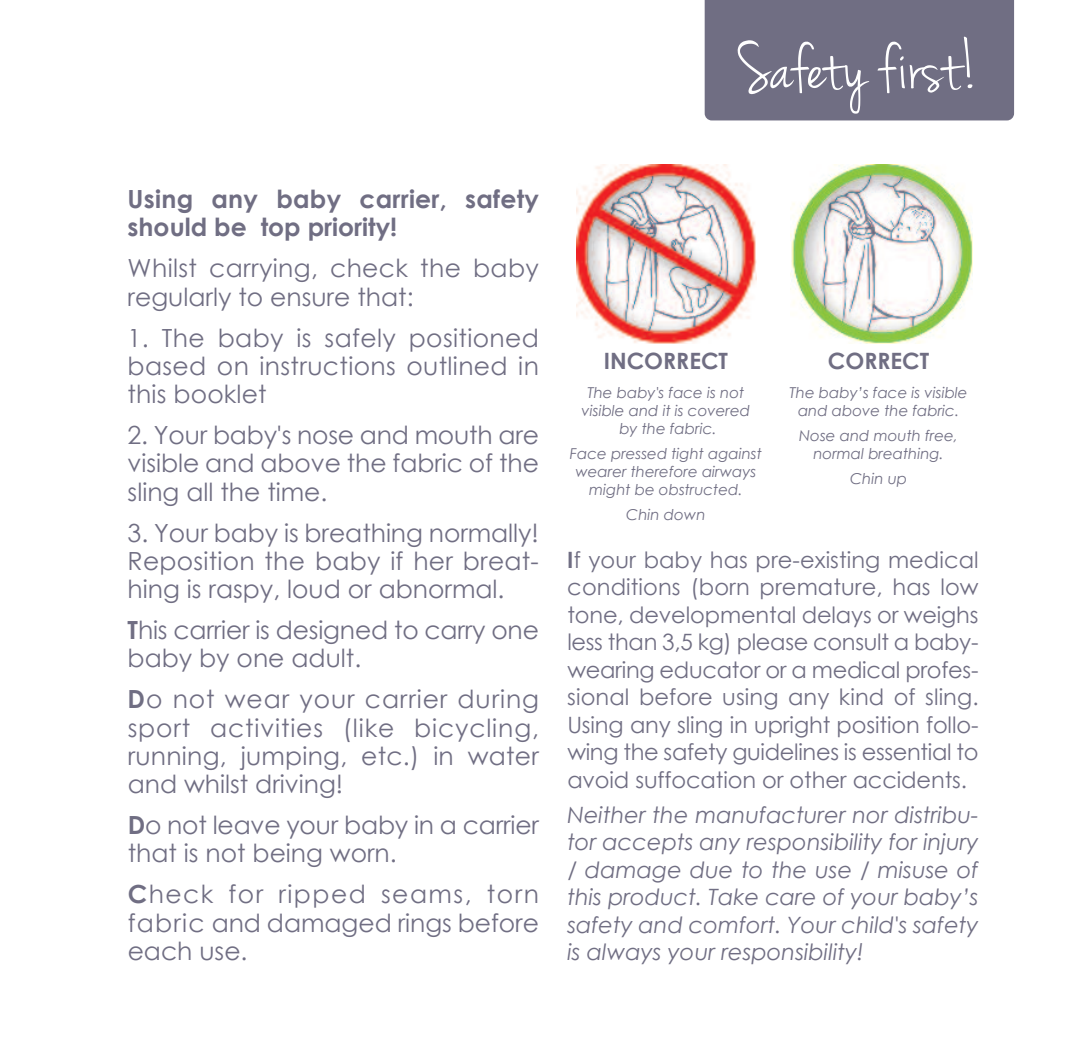
<style>
.page{position:relative;width:1085px;height:1063px;background:#fff}
.page>*{position:absolute;margin:0;border:0;box-sizing:border-box;transform-origin:0 0}
.t1{font:72.5px "Jenna Sue";color:#fff}
.t2{font:25px/28.2px "Century Gothic";color:#706e83;text-align:justify}
.t3{font:700 25px/28.2px "Century Gothic";letter-spacing:.01em;color:#706e83}
.t4{font:22.5px/27.5px "Century Gothic";letter-spacing:-.005em;color:#706e83;text-align:justify}
.t5{font:italic 22.5px/27.5px "Century Gothic";color:#706e83;text-align:justify}
.t6{font:700 22.5px "Century Gothic";color:#706e83}
.t7{font:italic 15px/18px "Century Gothic";color:#706e83;text-align:center}
.s1{font-weight:700}
</style>
<div class="page">
<div style="left:704px;top:0;width:309px;height:120px;background:#706e83"></div>
<img style="left:577px;top:165px;width:179px;height:179px">
<img style="left:790px;top:165px;width:182px;height:179px">
<h1 class="t1" style="left:738px;top:34px;width:242px">Safety first!</h1>
<p class="t3" style="left:128px;top:184px;width:413px">Using any baby carrier, safety should be top priority!</p>
<p class="t2" style="left:128px;top:253px;width:413px">Whilst carrying, check the baby regularly to ensure that:</p>
<p class="t2" style="left:128px;top:323px;width:413px">1. The baby is safely positioned based on instructions outlined in this booklet</p>
<p class="t2" style="left:128px;top:420px;width:413px">2. Your baby's nose and mouth are visible and above the fabric of the sling all the time.</p>
<p class="t2" style="left:128px;top:518px;width:413px">3. Your baby is breathing normally!<br>Reposition the baby if her breat&shy;hing is raspy, loud or abnormal.</p>
<p class="t2" style="left:128px;top:615px;width:413px"><span class="s1">T</span>his carrier is designed to carry one baby by one adult.</p>
<p class="t2" style="left:128px;top:684px;width:413px"><span class="s1">D</span>o not wear your carrier during sport activities (like bicycling, running, jumping, etc.) in water and whilst driving!</p>
<p class="t2" style="left:128px;top:810px;width:413px"><span class="s1">D</span>o not leave your baby in a carrier that is not being worn.</p>
<p class="t2" style="left:128px;top:879px;width:413px"><span class="s1">C</span>heck for ripped seams, torn fabric and damaged rings before each use.</p>
<p class="t6" style="left:603px;top:347px;width:126px">InCorreCT</p>
<p class="t7" style="left:581px;top:383px;width:170px">The baby's face is not visible and it is covered by the fabric.</p>
<p class="t7" style="left:570px;top:444px;width:193px">Face pressed tight against wearer therefore airways might be obstructed.</p>
<p class="t7" style="left:626px;top:505px;width:81px">Chin down</p>
<p class="t6" style="left:827px;top:347px;width:103px">CorreCT</p>
<p class="t7" style="left:789px;top:383px;width:180px">The baby’s face is visible and above the fabric.</p>
<p class="t7" style="left:799px;top:426px;width:160px">Nose and mouth free, normal breathing.</p>
<p class="t7" style="left:850px;top:469px;width:58px">Chin up</p>
<p class="t4" style="left:567px;top:545px;width:413px"><span class="s1">I</span>f your baby has pre-existing medical conditions (born premature, has low tone, developmental delays or weighs less than 3,5 kg) please consult a baby&shy;wearing educator or a medical profes&shy;sional before using any kind of sling.<br>Using any sling in upright position follo&shy;wing the safety guidelines is essential to avoid suffocation or other accidents.</p>
<p class="t5" style="left:567px;top:800px;width:413px">Neither the manufacturer nor distribu&shy;tor accepts any responsibility for injury / damage due to the use / misuse of this product. Take care of your baby’s safety and comfort. Your child's safety is always your responsibility!</p>
</div>
